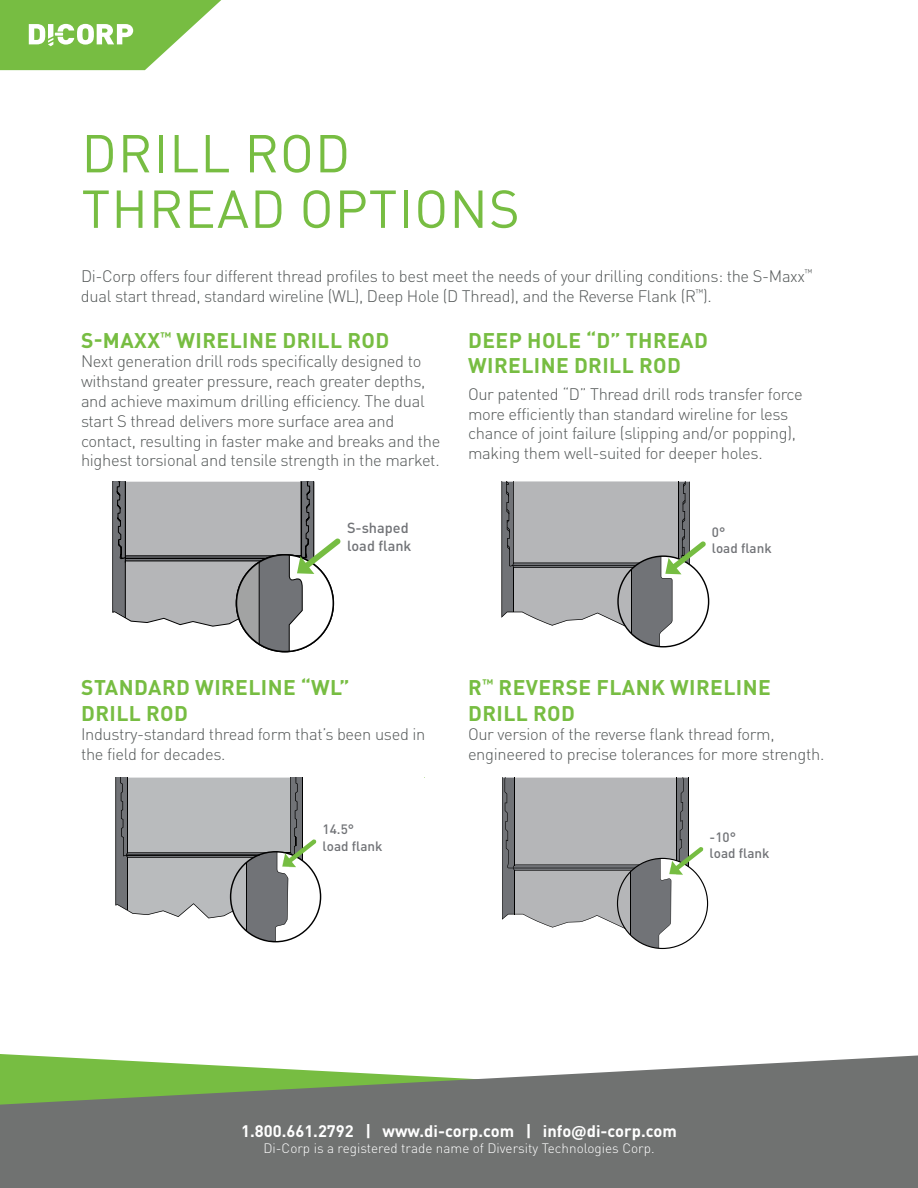
<style>
.page{position:relative;width:918px;height:1188px;background:#fff}
.page>*{position:absolute;margin:0;border:0;box-sizing:border-box;transform-origin:0 0}
.t1{font:52.5px/55.5px "DIN Pro";letter-spacing:.02em;color:#77bd42}
.t2{font:700 21px/25.2px "DIN Pro";letter-spacing:.02em;color:#77bd42}
.t3{font:300 16.5px/19.8px "DIN Pro";letter-spacing:-.02em;color:#545858}
.t4{font:700 16.5px "DIN Pro";color:#fff}
.t5{font:500 14.55px/17.4px "DIN Pro";color:#717377}
.t6{font:300 13.5px "DIN Pro";color:#fff}
.t7{font:500 13.5px/16.2px "DIN Pro";color:#717377}
.s1{font-family:"Acumin Variable Concept";font-weight:400}
</style>
<div class="page">
<svg style="left:115px;top:778px;width:206px;height:164px"></svg>
<svg style="left:502px;top:778px;width:207px;height:171px;fill:#b5b6b8"></svg>
<svg style="left:501px;top:482px;width:208px;height:165px"></svg>
<svg style="left:0;top:1055px;width:918px;height:133px;fill:#707271"></svg>
<svg style="left:0;top:0;width:221px;height:70px"></svg>
<svg style="left:112px;top:482px;width:229px;height:171px"></svg>
<hr style="left:125px;top:561px;width:1px;height:57px;background:#000">
<h1 class="t1" style="left:82px;top:121px;width:440px">DRILL ROD<br>THREAD OPTIONS</h1>
<p class="t3" style="left:81px;top:264px;width:733px">Di-Corp offers four different thread profiles to best meet the needs of your drilling conditions: the S-Maxx<sup>™ </sup>dual start thread, standard wireline (WL), Deep Hole (D Thread), and the Reverse Flank (R<sup>™</sup>).</p>
<p class="t2" style="left:81px;top:325px;width:310px">S-MAXX<sup>™</sup> WIRELINE DRILL ROD</p>
<p class="t3" style="left:81px;top:350px;width:361px">Next generation drill rods specifically designed to withstand greater pressure, reach greater depths, and achieve maximum drilling efficiency. The dual start S thread delivers more surface area and contact, resulting in faster make and breaks and the highest torsional and tensile strength in the market.</p>
<p class="t5" style="left:347px;top:518px;width:66px">S-shaped load flank</p>
<p class="t2" style="left:468px;top:325px;width:241px">DEEP HOLE “D” THREAD<br>WIRELINE DRILL ROD</p>
<p class="t3" style="left:468px;top:382px;width:336px">Our patented “D” Thread drill rods transfer force more efficiently than standard wireline for less chance of joint failure (slipping and/or popping), making them well-suited for deeper holes.</p>
<p class="t7" style="left:712px;top:522px;width:61px">0°<br>load flank</p>
<p class="t2" style="left:81px;top:673px;width:270px">STANDARD WIRELINE “WL”<br>DRILL ROD</p>
<p class="t3" style="left:81px;top:723px;width:346px">Industry-standard thread form that’s been used in the field for decades.</p>
<p class="t2" style="left:468px;top:673px;width:304px">R<sup>™</sup> REVERSE FLANK WIRELINE<br>DRILL ROD</p>
<p class="t3" style="left:468px;top:723px;width:358px">Our version of the reverse flank thread form, engineered to precise tolerances for more strength.</p>
<p class="t7" style="left:323px;top:820px;width:61px">14.5° load flank</p>
<p class="t7" style="left:710px;top:828px;width:61px">-10°<br>load flank</p>
<p class="t4" style="left:241px;top:1117px;width:437px">1.800.661.2792 | www.di-corp.com | info<span class="s1">@</span>di-corp.com</p>
<p class="t6" style="left:263px;top:1138px;width:393px">Di-Corp is a registered trade name of Diversity Technologies Corp.</p>
</div>
